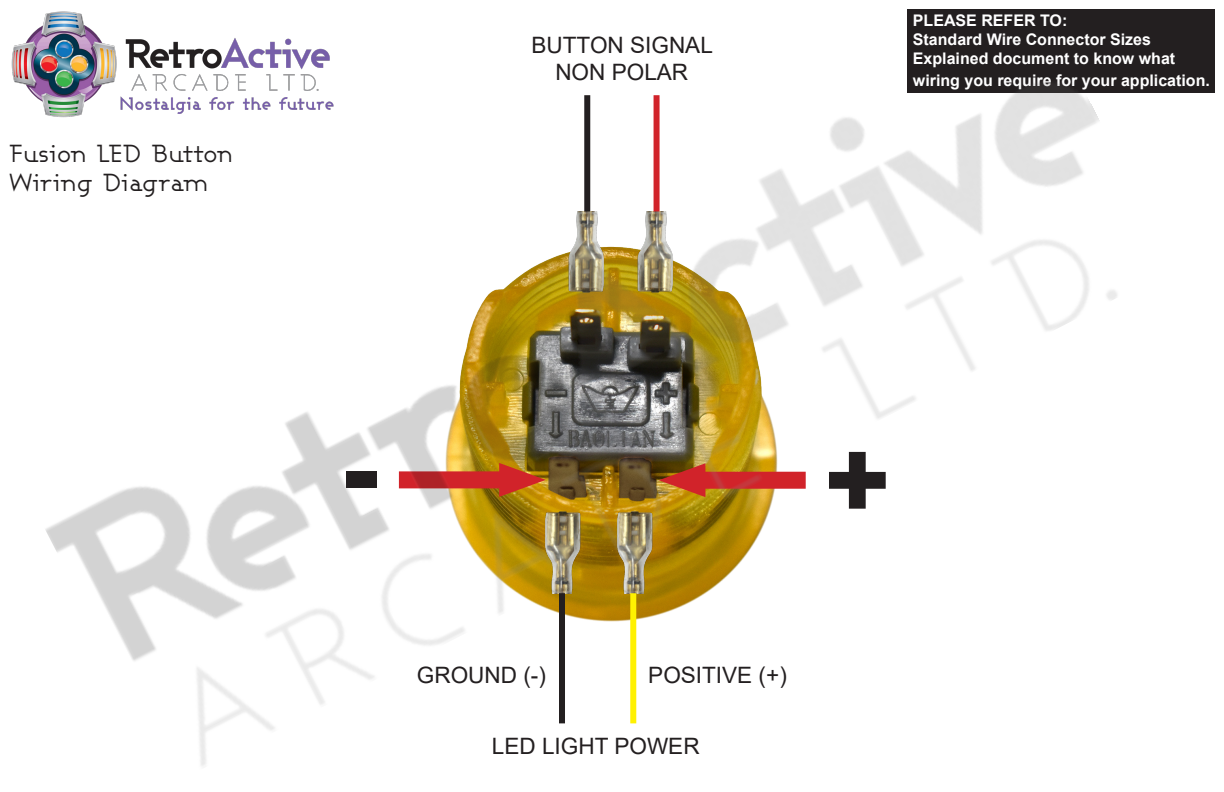
<style>
.page{position:relative;width:1224px;height:792px;background:#fff}
.page>*{position:absolute;margin:0;border:0;box-sizing:border-box;transform-origin:0 0}
.t1{font:900 106.4px "Arial";color:#231f20}
.t2{font:24.5px/29.4px "Ashby";color:#231f20}
.t3{font:22.6px "Arial";color:#231f20}
.t4{font:700 16px/19.2px "Arial";color:#fff}
</style>
<div class="page">
<img style="left:11px;top:26px;width:31px;height:76px">
<div style="left:908px;top:9px;width:307px;height:83px;background:#231f20"></div>
<img style="left:42px;top:9px;width:1134px;height:757px">
<p class="t2" style="left:9px;top:138px;width:225px">Fusion LED Button<br>Wiring Diagram</p>
<p class="t3" style="left:532px;top:30px;width:183px">BUTTON SIGNAL</p>
<p class="t3" style="left:555px;top:57px;width:134px">NON POLAR</p>
<p class="t4" style="left:913px;top:11px;width:264px">PLEASE REFER TO:<br>Standard Wire Connector Sizes<br>Explained document to know what</p>
<p class="t4" style="left:913px;top:71px;width:298px">wiring you require for your application.</p>
<p class="t1" style="left:379px;top:567px;width:37px;rotate:-180deg">-</p>
<p class="t1" style="left:822px;top:403px;width:72px">+</p>
<p class="t3" style="left:417px;top:660px;width:131px">GROUND (-)</p>
<p class="t3" style="left:648px;top:660px;width:140px">POSITIVE (+)</p>
<p class="t3" style="left:492px;top:731px;width:209px">LED LIGHT POWER</p>
</div>
